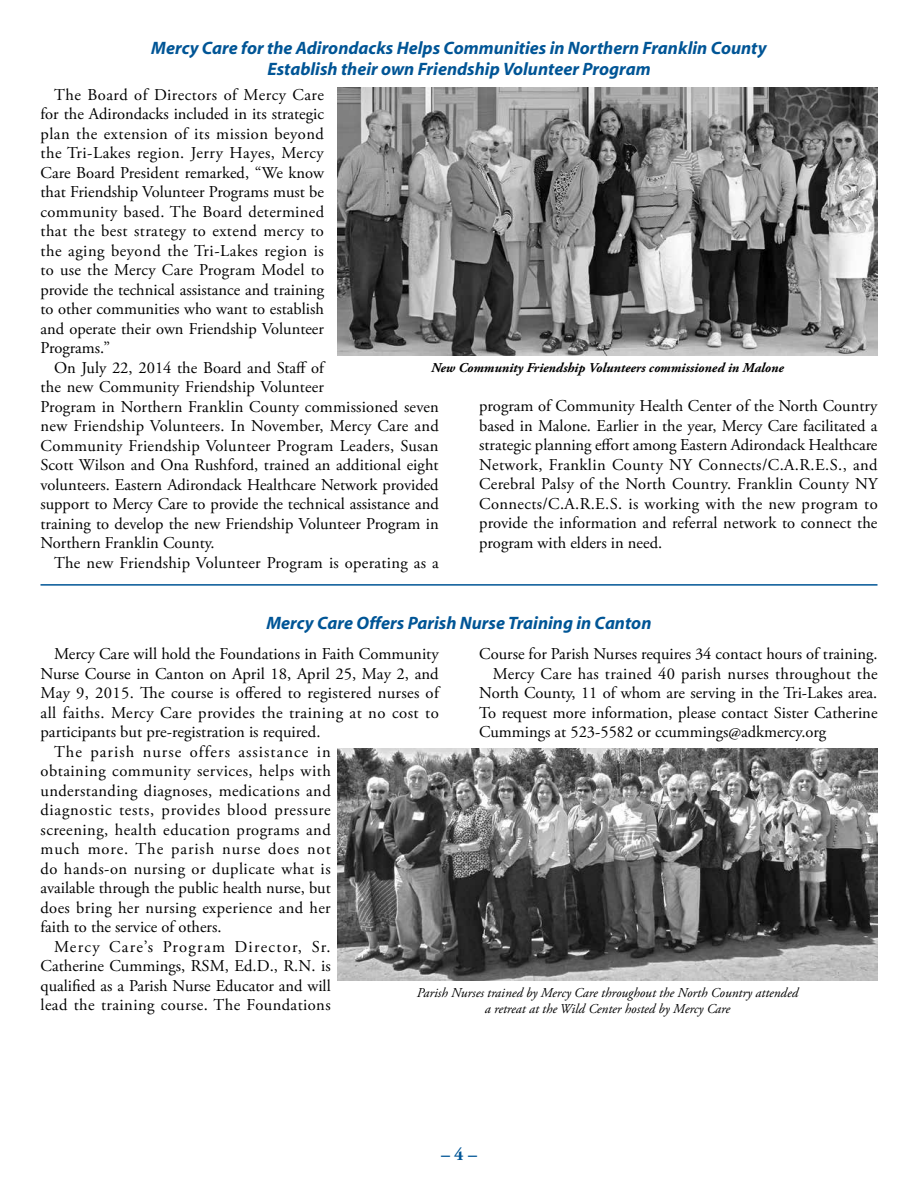
<style>
.page{position:relative;width:918px;height:1188px;background:#fff}
.page>*{position:absolute;margin:0;border:0;box-sizing:border-box;transform-origin:0 0}
.t1{font:italic 700 18px/21px "Myriad";color:#005596;text-align:center}
.t2{font:700 18px "Adobe Garamond Pro";color:#005596}
.t3{font:16.5px/19.5px "Adobe Garamond Pro";letter-spacing:.005em;color:#000;text-align:justify}
.t4{font:16.5px "Adobe Garamond Pro";letter-spacing:.025em;color:#000}
.t5{font:16.5px "Adobe Garamond Pro";letter-spacing:.03em;color:#000}
.t6{font:16.5px "Adobe Garamond Pro";letter-spacing:.045em;color:#000}
.t7{font:16.5px "Adobe Garamond Pro";letter-spacing:.065em;color:#000}
.t8{font:16.5px "Adobe Garamond Pro";letter-spacing:.055em;color:#000}
.t9{font:16.5px "Adobe Garamond Pro";letter-spacing:.08em;color:#000}
.t10{font:italic 13.5px/16.5px "Adobe Garamond Pro";color:#000;text-align:center}
.t11{font:italic 700 13.5px "Adobe Garamond Pro";color:#000}
</style>
<div class="page">
<img style="left:338px;top:88px;width:540px;height:267px">
<hr style="left:40px;top:584px;width:838px;height:2px;background:#005596">
<img style="left:338px;top:748px;width:540px;height:232px">
<p class="t1" style="left:151px;top:38px;width:617px">Mercy Care for the Adirondacks Helps Communities in Northern Franklin County<br>Establish their own Friendship Volunteer Program</p>
<p class="t3" style="left:41px;top:85px;width:285px;text-indent:13px">The Board of Directors of Mercy Care for the Adirondacks included in its strategic plan the extension of its mission beyond the Tri-Lakes region. Jerry Hayes, Mercy Care Board President remarked, “We know that Friendship Volunteer Programs must be community based. The Board determined that the best strategy to extend mercy to the aging beyond the Tri-Lakes region is to use the Mercy Care Program Model to provide the technical assistance and training to other communities who want to establish and operate their own Friendship Volunteer Programs.”</p>
<p class="t3" style="left:41px;top:358px;width:400px;text-align:left;text-indent:13px">On July 22, 2014 the Board and Staff of<br>the new Community Friendship Volunteer<br>Program in Northern Franklin County commissioned seven new Friendship Volunteers. In November, Mercy Care and Community Friendship Volunteer Program Leaders, Susan Scott Wilson and Ona Rushford, trained an additional eight volunteers. Eastern Adirondack Healthcare Network provided support to Mercy Care to provide the technical assistance and training to develop the new Friendship Volunteer Program in Northern Franklin County.</p>
<p class="t3" style="left:54px;top:553px;width:386px">The new Friendship Volunteer Program is operating as a</p>
<p class="t11" style="left:431px;top:360px;width:354px">New Community Friendship Volunteers commissioned in Malone</p>
<p class="t3" style="left:479px;top:397px;width:400px">program of Community Health Center of the North Country based in Malone. Earlier in the year, Mercy Care facilitated a strategic planning effort among Eastern Adirondack Healthcare Network, Franklin County NY Connects/C.A.R.E.S., and Cerebral Palsy of the North Country. Franklin County NY Connects/C.A.R.E.S. is working with the new program to provide the information and referral network to connect the program with elders in need.</p>
<p class="t1" style="left:267px;top:613px;width:386px">Mercy Care Offers Parish Nurse Training in Canton</p>
<p class="t3" style="left:54px;top:645px;width:386px">Mercy Care will hold the Foundations in Faith Community</p>
<p class="t3" style="left:41px;top:665px;width:400px">Nurse Course in Canton on April 18, April 25, May 2, and</p>
<p class="t3" style="left:41px;top:684px;width:400px">May 9, 2015. The course is offered to registered nurses of</p>
<p class="t4" style="left:41px;top:703px;width:400px">all faiths. Mercy Care provides the training at no cost to</p>
<p class="t3" style="left:41px;top:723px;width:282px">participants but pre-registration is required.</p>
<p class="t7" style="left:54px;top:742px;width:278px">The parish nurse offers assistance in</p>
<p class="t5" style="left:41px;top:761px;width:292px">obtaining community services, helps with</p>
<p class="t4" style="left:41px;top:781px;width:292px">understanding diagnoses, medications and</p>
<p class="t6" style="left:41px;top:800px;width:292px">diagnostic tests, provides blood pressure</p>
<p class="t5" style="left:41px;top:820px;width:292px">screening, health education programs and</p>
<p class="t8" style="left:41px;top:839px;width:292px">much more. The parish nurse does not</p>
<p class="t5" style="left:41px;top:859px;width:292px">do hands-on nursing or duplicate what is</p>
<p class="t3" style="left:41px;top:879px;width:292px">available through the public health nurse, but</p>
<p class="t4" style="left:41px;top:898px;width:292px">does bring her nursing experience and her</p>
<p class="t3" style="left:41px;top:918px;width:183px">faith to the service of others.</p>
<p class="t9" style="left:54px;top:937px;width:278px">Mercy Care’s Program Director, Sr.</p>
<p class="t3" style="left:41px;top:957px;width:292px">Catherine Cummings, RSM, Ed.D., R.N. is</p>
<p class="t3" style="left:41px;top:977px;width:292px">qualified as a Parish Nurse Educator and will</p>
<p class="t4" style="left:41px;top:995px;width:292px">lead the training course. The Foundations</p>
<p class="t10" style="left:417px;top:984px;width:383px">Parish Nurses trained by Mercy Care throughout the North Country attended a retreat at the Wild Center hosted by Mercy Care</p>
<p class="t3" style="left:479px;top:645px;width:400px">Course for Parish Nurses requires 34 contact hours of training.</p>
<p class="t3" style="left:493px;top:665px;width:386px">Mercy Care has trained 40 parish nurses throughout the</p>
<p class="t3" style="left:479px;top:684px;width:400px">North County, 11 of whom are serving in the Tri-Lakes area.</p>
<p class="t3" style="left:479px;top:704px;width:400px">To request more information, please contact Sister Catherine</p>
<p class="t3" style="left:479px;top:723px;width:349px">Cummings at 523-5582 or ccummings@adkmercy.org</p>
<p class="t2" style="left:441px;top:1143px;width:37px">– 4 –</p>
</div>
